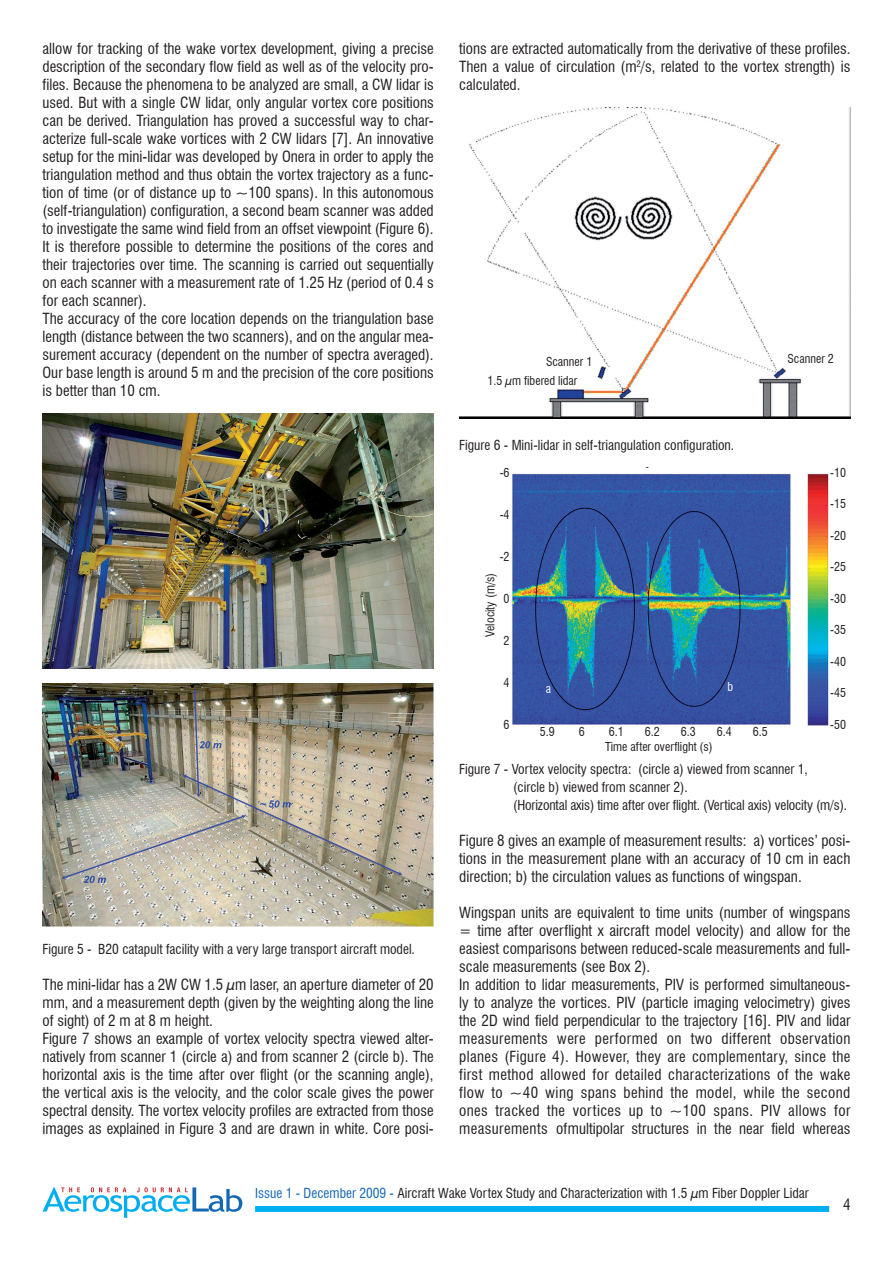
<style>
.page{position:relative;width:893px;height:1263px;background:#fff}
.page>*{position:absolute;margin:0;border:0;box-sizing:border-box;transform-origin:0 0}
.t1{font:condensed 15px/18px "Swiss 721 BT";color:#231f20}
.t2{font:condensed 13.5px/18px "Swiss 721 BT";color:#231f20}
.t3{font:condensed 12px "Swiss 721 BT";color:#231f20}
.t4{font:condensed 12px "Swiss 721 BT";color:#fff}
.s1{color:#1468b3}
</style>
<div class="page">
<div style="left:255px;top:1206px;width:574px;height:6px;background:#00aeef"></div>
<svg style="left:43px;top:1187px;width:199px;height:31px"></svg>
<img style="left:43px;top:414px;width:391px;height:255px">
<img style="left:43px;top:684px;width:391px;height:242px">
<img style="left:512px;top:467px;width:317px;height:259px">
<img style="left:459px;top:108px;width:391px;height:311px">
<p class="t1" style="left:43px;top:40px;width:393px">allow for tracking of the wake vortex development, giving a precise description of the secondary flow field as well as of the velocity pro&shy;files. Because the phenomena to be analyzed are small, a CW lidar is used. But with a single CW lidar, only angular vortex core positions can be derived. Triangulation has proved a successful way to char&shy;acterize full-scale wake vortices with 2 CW lidars [7]. An innovative setup for the mini-lidar was developed by Onera in order to apply the triangulation method and thus obtain the vortex trajectory as a func&shy;tion of time (or of distance up to ~100 spans). In this autonomous (self-triangulation) configuration, a second beam scanner was added to investigate the same wind field from an offset viewpoint (Figure 6).<br>It is therefore possible to determine the positions of the cores and their trajectories over time. The scanning is carried out sequentially on each scanner with a measurement rate of 1.25 Hz (period of 0.4 s for each scanner).<br>The accuracy of the core location depends on the triangulation base length (distance between the two scanners), and on the angular mea&shy;surement accuracy (dependent on the number of spectra averaged).<br>Our base length is around 5 m and the precision of the core positions is better than 10 cm.</p>
<p class="t2" style="left:43px;top:940px;width:374px">Figure 5 - B20 catapult facility with a very large transport aircraft model.</p>
<p class="t1" style="left:43px;top:976px;width:393px">The mini-lidar has a 2W CW 1.5 µm laser, an aperture diameter of 20 mm, and a measurement depth (given by the weighting along the line of sight) of 2 m at 8 m height.<br>Figure 7 shows an example of vortex velocity spectra viewed alter&shy;natively from scanner 1 (circle a) and from scanner 2 (circle b). The horizontal axis is the time after over flight (or the scanning angle), the vertical axis is the velocity, and the color scale gives the power spectral density. The vortex velocity profiles are extracted from those images as explained in Figure 3 and are drawn in white. Core posi-</p>
<p class="t1" style="left:459px;top:40px;width:393px;text-align:justify">tions are extracted automatically from the derivative of these profiles.<br>Then a value of circulation (m<sup>2</sup>/s, related to the vortex strength) is calculated.</p>
<p class="t3" style="left:546px;top:354px;width:48px">Scanner 1</p>
<p class="t3" style="left:787px;top:352px;width:48px">Scanner 2</p>
<p class="t3" style="left:487px;top:374px;width:91px">1.5 µm fibered lidar</p>
<p class="t2" style="left:459px;top:436px;width:277px">Figure 6 - Mini-lidar in self-triangulation configuration.</p>
<p class="t3" style="left:500px;top:465px;width:11px">-6</p>
<p class="t3" style="left:500px;top:507px;width:11px">-4</p>
<p class="t3" style="left:500px;top:549px;width:11px">-2</p>
<p class="t3" style="left:504px;top:591px;width:7px">0</p>
<p class="t3" style="left:504px;top:633px;width:7px">2</p>
<p class="t3" style="left:504px;top:675px;width:7px">4</p>
<p class="t3" style="left:504px;top:717px;width:7px">6</p>
<p class="t3" style="left:483px;top:637px;width:65px;rotate:-90deg">Velocity (m/s)</p>
<p class="t4" style="left:546px;top:681px;width:7px">a</p>
<p class="t4" style="left:727px;top:680px;width:7px">b</p>
<p class="t3" style="left:540px;top:724px;width:16px">5.9</p>
<p class="t3" style="left:579px;top:724px;width:7px">6</p>
<p class="t3" style="left:609px;top:724px;width:16px">6.1</p>
<p class="t3" style="left:645px;top:724px;width:16px">6.2</p>
<p class="t3" style="left:681px;top:724px;width:16px">6.3</p>
<p class="t3" style="left:717px;top:724px;width:16px">6.4</p>
<p class="t3" style="left:753px;top:724px;width:16px">6.5</p>
<p class="t3" style="left:605px;top:740px;width:109px">Time after overflight (s)</p>
<p class="t3" style="left:830px;top:465px;width:17px">-10</p>
<p class="t3" style="left:830px;top:497px;width:17px">-15</p>
<p class="t3" style="left:830px;top:528px;width:17px">-20</p>
<p class="t3" style="left:830px;top:560px;width:17px">-25</p>
<p class="t3" style="left:830px;top:591px;width:17px">-30</p>
<p class="t3" style="left:830px;top:623px;width:17px">-35</p>
<p class="t3" style="left:830px;top:654px;width:17px">-40</p>
<p class="t3" style="left:830px;top:686px;width:17px">-45</p>
<p class="t3" style="left:830px;top:717px;width:17px">-50</p>
<p class="t2" style="left:513px;top:760px;width:335px;text-indent:-54px">Figure 7 - Vortex velocity spectra: (circle a) viewed from scanner 1,<br>(circle b) viewed from scanner 2).<br>(Horizontal axis) time after over flight. (Vertical axis) velocity (m/s).</p>
<p class="t1" style="left:459px;top:832px;width:393px;text-align:justify">Figure 8 gives an example of measurement results: a) vortices’ posi&shy;tions in the measurement plane with an accuracy of 10 cm in each direction; b) the circulation values as functions of wingspan.</p>
<p class="t1" style="left:459px;top:904px;width:393px">Wingspan units are equivalent to time units (number of wingspans = time after overflight x aircraft model velocity) and allow for the easiest comparisons between reduced-scale measurements and full&shy;scale measurements (see Box 2).<br>In addition to lidar measurements, PIV is performed simultaneous&shy;ly to analyze the vortices. PIV (particle imaging velocimetry) gives the 2D wind field perpendicular to the trajectory [16]. PIV and lidar measurements were performed on two different observation planes (Figure 4). However, they are complementary, since the first method allowed for detailed characterizations of the wake flow to ~40 wing spans behind the model, while the second ones tracked the vortices up to ~100 spans. PIV allows for measurements ofmultipolar structures in the near field whereas</p>
<p class="t2" style="left:255px;top:1184px;width:555px"><span class="s1">Issue 1 - December 2009 -</span> Aircraft wake vortex study and characterization with 1.5 µm fiber Doppler lidar</p>
<p class="t1" style="left:843px;top:1195px;width:9px">4</p>
</div>
